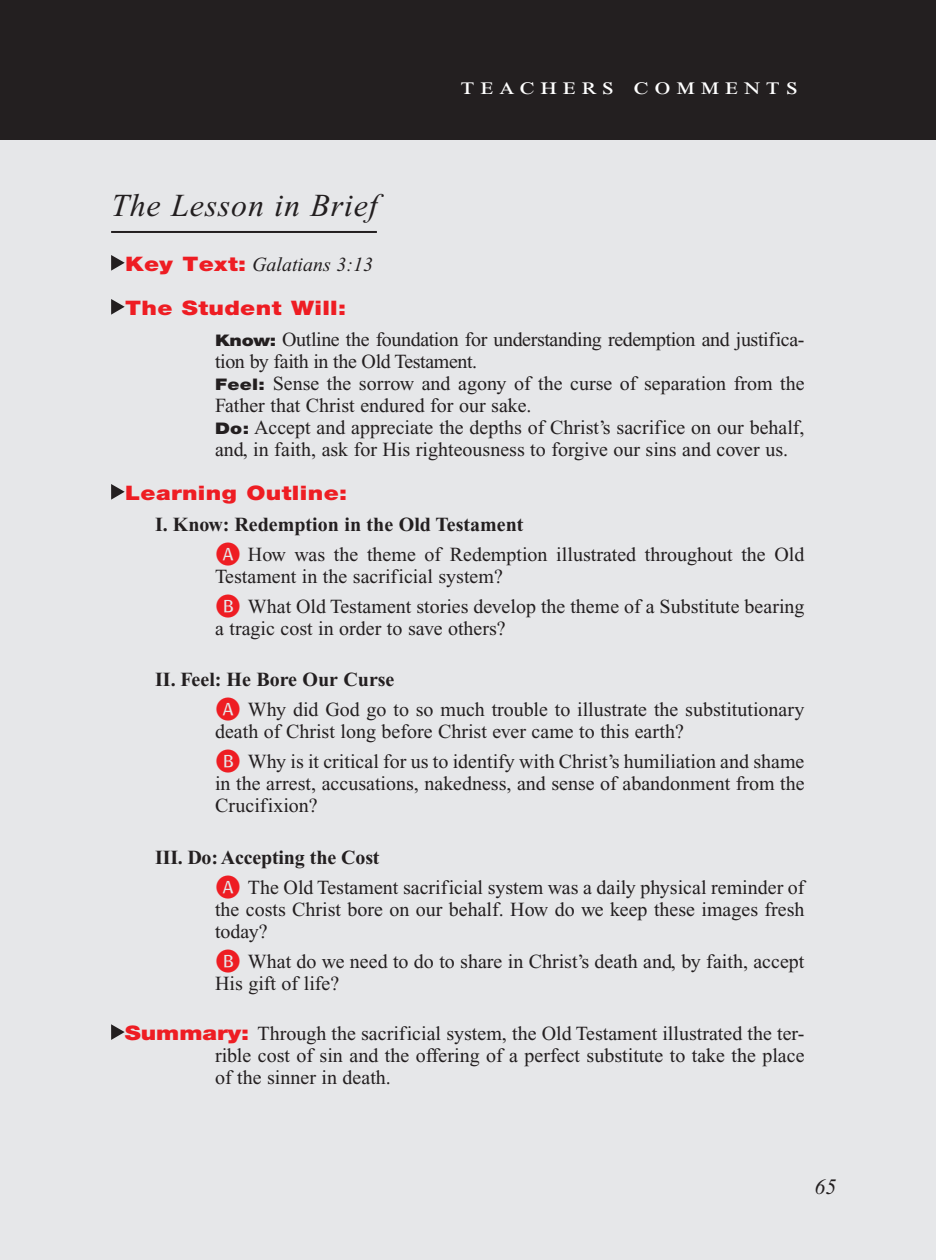
<style>
.page{position:relative;width:936px;height:1260px;background:#fff}
.page>*{position:absolute;margin:0;border:0;box-sizing:border-box;transform-origin:0 0}
.Main_Head_Teachers_C{font:italic 32px "Times New Roman PS Std";letter-spacing:.025em;color:#231f20}
.Teachers_Comments_He{font:24px "Times New Roman PS Std";letter-spacing:.2em;color:#fff;scale:1.2 1}
.PageNumbers{font:italic 22px "Times New Roman PS Std";color:#231f20}
.Bulleted_Points1{font:20px/22px "Times New Roman PS Std";color:#231f20}
.Objectives_Body_Text{font:20px/22px "Times New Roman PS Std";color:#231f20}
.I_Have_to_Teach_Tomo{font:20px/22px "Times New Roman PS Std";color:#231f20;text-align:justify}
.Objectives_Body_Text-2{font:20px/22px "Times New Roman PS Std";letter-spacing:-.02em;color:#231f20}
.Roman_Numeral_Sub_He{font:700 20px "Times New Roman PS Std";color:#231f20}
.T_Aim_bodyXindent{font:italic 20px "Times New Roman PS Std";color:#231f20}
.Roman_Numeral_Sub_He-2{font:900 20px "Helvetica Neue LT Std";letter-spacing:.015em;color:#ee1d23;scale:1.2 1}
.T_Aim_bodyXindent-2{font:900 20px "Helvetica Neue LT Std";letter-spacing:.015em;color:#ee1d23;scale:1.2 1}
.s1{font-family:"Helvetica Neue LT Std";font-weight:900;font-style:normal;color:#ee1d23}
.s2{font-family:"Helvetica Neue LT Std";font-weight:900;font-size:16px}
.s3{font-family:"Helvetica Neue LT Std";font-weight:900;color:#ee1d23}
</style>
<div class="page">
<div style="left:0;top:136px;width:936px;height:1124px;background:#e6e7e9"></div>
<hr style="left:111px;top:231px;width:266px;height:2px;background:#231f20">
<svg style="left:111px;top:255px;width:14px;height:16px"></svg>
<svg style="left:111px;top:299px;width:14px;height:16px"></svg>
<svg style="left:111px;top:484px;width:14px;height:16px"></svg>
<svg style="left:111px;top:1024px;width:14px;height:16px"></svg>
<div style="left:0;top:0;width:936px;height:140px;background:#231f20"></div>
<p class="Teachers_Comments_He" style="left:461px;top:73px;width:283px">teachers comments</p>
<p class="Main_Head_Teachers_C" style="left:111px;top:188px;width:268px">The Lesson in Brief</p>
<p class="T_Aim_bodyXindent" style="left:125px;top:253px;width:250px"><span class="s1">Key Text:</span> Galatians 3:13</p>
<p class="T_Aim_bodyXindent-2" style="left:125px;top:296px;width:186px">The Student Will:</p>
<p class="Objectives_Body_Text-2" style="left:215px;top:328px;width:591px"><span class="s2">Know:</span> Outline the foundation for understanding redemption and justifica&shy;tion by faith in the Old Testament.</p>
<p class="Objectives_Body_Text" style="left:215px;top:372px;width:591px"><span class="s2">Feel:</span> Sense the sorrow and agony of the curse of separation from the<br>Father that Christ endured for our sake.</p>
<p class="Objectives_Body_Text" style="left:215px;top:416px;width:591px"><span class="s2">Do:</span> Accept and appreciate the depths of Christ’s sacrifice on our behalf, and, in faith, ask for His righteousness to forgive our sins and cover us.</p>
<p class="Roman_Numeral_Sub_He-2" style="left:125px;top:481px;width:187px">Learning Outline:</p>
<p class="Roman_Numeral_Sub_He" style="left:155px;top:513px;width:370px">I. Know: Redemption in the Old Testament</p>
<p class="Bulleted_Points1" style="left:215px;top:543px;width:591px;text-indent:33px">How was the theme of Redemption illustrated throughout the Old<br>Testament in the sacrificial system?</p>
<p class="Bulleted_Points1" style="left:215px;top:595px;width:591px;text-indent:33px">What Old Testament stories develop the theme of a Substitute bearing a tragic cost in order to save others?</p>
<p class="Roman_Numeral_Sub_He" style="left:155px;top:669px;width:241px">II. Feel: He Bore Our Curse</p>
<p class="Bulleted_Points1" style="left:215px;top:699px;width:591px;text-indent:33px">Why did God go to so much trouble to illustrate the substitutionary death of Christ long before Christ ever came to this earth?</p>
<p class="Bulleted_Points1" style="left:215px;top:751px;width:591px;text-align:justify;text-indent:33px">Why is it critical for us to identify with Christ’s humiliation and shame in the arrest, accusations, nakedness, and sense of abandonment from the Crucifixion?</p>
<p class="Roman_Numeral_Sub_He" style="left:155px;top:846px;width:226px">III. Do: Accepting the Cost</p>
<p class="Bulleted_Points1" style="left:215px;top:876px;width:591px;text-align:justify;text-indent:33px">The Old Testament sacrificial system was a daily physical reminder of the costs Christ bore on our behalf. How do we keep these images fresh today?</p>
<p class="Bulleted_Points1" style="left:215px;top:950px;width:591px;text-indent:33px">What do we need to do to share in Christ’s death and, by faith, accept<br>His gift of life?</p>
<p class="I_Have_to_Teach_Tomo" style="left:215px;top:1022px;width:591px;text-indent:-90px"><span class="s3">Summary:</span> Through the sacrificial system, the Old Testament illustrated the ter&shy;rible cost of sin and the offering of a perfect substitute to take the place of the sinner in death.</p>
<p class="PageNumbers" style="left:815px;top:1175px;width:23px">65</p>
</div>
